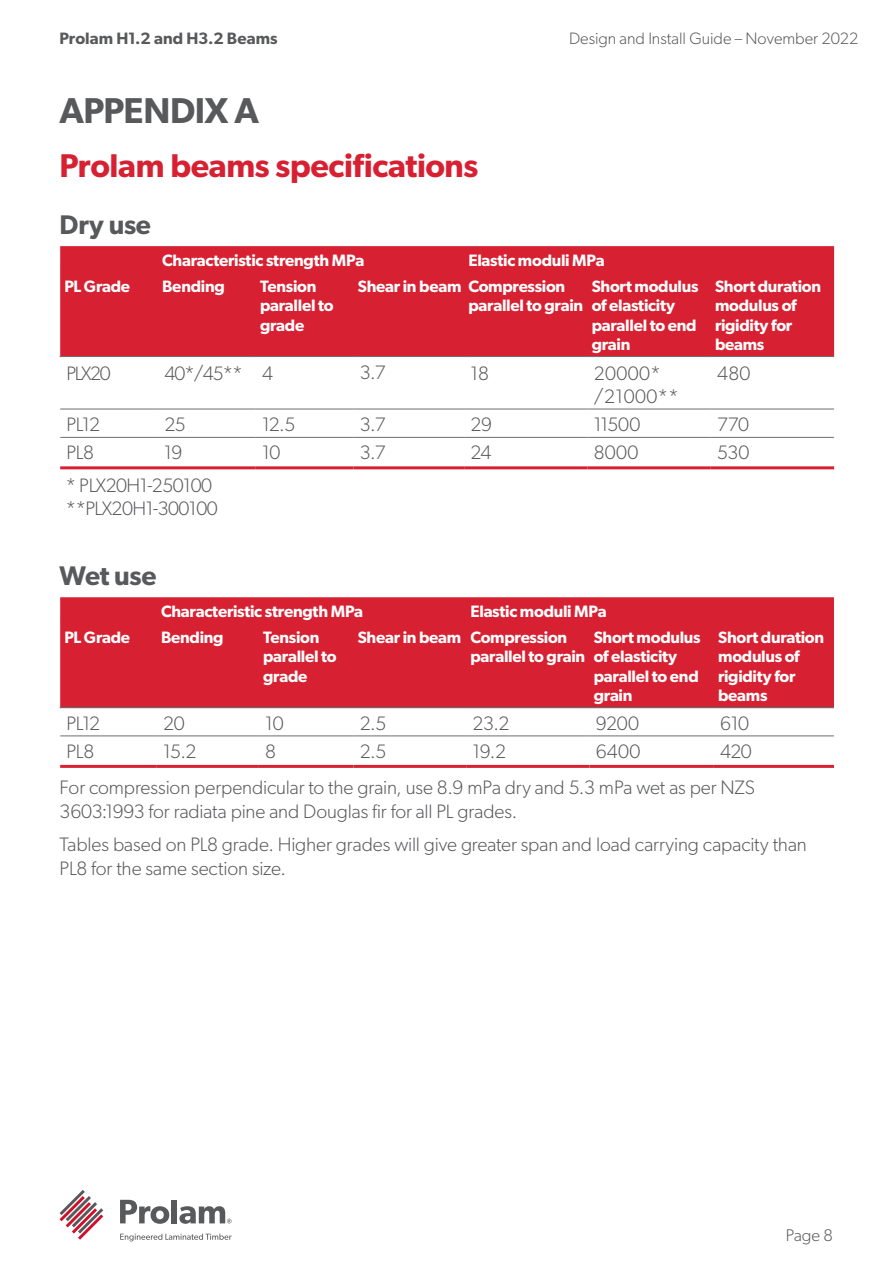
<style>
.page{position:relative;width:893px;height:1263px;background:#fff}
.page>*{position:absolute;margin:0;border:0;box-sizing:border-box;transform-origin:0 0}
.Head_1{font:600 36px "Gibson";letter-spacing:-.015em;color:#58595b}
.Head_2{font:600 33px "Gibson";letter-spacing:-.01em;color:#d72132}
.Head_3{font:600 27px "Gibson";letter-spacing:-.01em;color:#58595b}
.Body{font:300 19.5px/24px "Gibson";letter-spacing:-.01em;color:#58595b}
.Body-2{font:300 19.5px/23.4px "Gibson";letter-spacing:.02em;color:#58595b}
.t1{font:300 16.95px "Gibson";color:#58595b}
.Table_Bold{font:600 16.5px/19.5px "Gibson";letter-spacing:-.015em;color:#fff}
.t2{font:300 16.5px "Gibson";color:#58595b}
.t3{font:600 16.5px "Gibson";letter-spacing:.005em;color:#58595b}
</style>
<div class="page">
<svg style="left:120px;top:1234px;width:112px;height:7px"></svg>
<svg style="left:60px;top:1190px;width:43px;height:50px"></svg>
<svg style="left:120px;top:1200px;width:49px;height:24px"></svg>
<div style="left:172px;top:1200px;width:5px;height:23px;background:#58595b"></div>
<svg style="left:179px;top:1206px;width:53px;height:18px"></svg>
<div style="left:60px;top:246px;width:774px;height:110px;background:#d72132"></div>
<hr style="left:61px;top:272px;width:97px;height:1px;background:#d72132">
<hr style="left:158px;top:272px;width:98px;height:1px;background:#d72132">
<hr style="left:256px;top:272px;width:98px;height:1px;background:#d72132">
<hr style="left:354px;top:272px;width:110px;height:1px;background:#d72132">
<hr style="left:464px;top:272px;width:123px;height:1px;background:#d72132">
<hr style="left:587px;top:272px;width:124px;height:1px;background:#d72132">
<hr style="left:711px;top:272px;width:123px;height:1px;background:#d72132">
<hr style="left:60px;top:409px;width:98px;height:1px;background:#6d6e71">
<hr style="left:158px;top:409px;width:98px;height:1px;background:#6d6e71">
<hr style="left:256px;top:409px;width:98px;height:1px;background:#6d6e71">
<hr style="left:354px;top:409px;width:110px;height:1px;background:#6d6e71">
<hr style="left:464px;top:409px;width:123px;height:1px;background:#6d6e71">
<hr style="left:587px;top:409px;width:124px;height:1px;background:#6d6e71">
<hr style="left:60px;top:356px;width:98px;height:1px;background:#6d6e71">
<hr style="left:158px;top:356px;width:98px;height:1px;background:#6d6e71">
<hr style="left:256px;top:356px;width:98px;height:1px;background:#6d6e71">
<hr style="left:354px;top:356px;width:110px;height:1px;background:#6d6e71">
<hr style="left:464px;top:356px;width:123px;height:1px;background:#6d6e71">
<hr style="left:587px;top:356px;width:124px;height:1px;background:#6d6e71">
<hr style="left:711px;top:356px;width:123px;height:1px;background:#6d6e71">
<hr style="left:711px;top:409px;width:123px;height:1px;background:#6d6e71">
<hr style="left:60px;top:437px;width:98px;height:1px;background:#6d6e71">
<hr style="left:158px;top:437px;width:98px;height:1px;background:#6d6e71">
<hr style="left:256px;top:437px;width:98px;height:1px;background:#6d6e71">
<hr style="left:354px;top:437px;width:110px;height:1px;background:#6d6e71">
<hr style="left:464px;top:437px;width:123px;height:1px;background:#6d6e71">
<hr style="left:587px;top:437px;width:124px;height:1px;background:#6d6e71">
<hr style="left:711px;top:437px;width:123px;height:1px;background:#6d6e71">
<hr style="left:60px;top:466px;width:98px;height:3px;background:#d72132">
<hr style="left:158px;top:466px;width:98px;height:3px;background:#d72132">
<hr style="left:256px;top:466px;width:98px;height:3px;background:#d72132">
<hr style="left:354px;top:466px;width:110px;height:3px;background:#d72132">
<hr style="left:464px;top:466px;width:123px;height:3px;background:#d72132">
<hr style="left:587px;top:466px;width:124px;height:3px;background:#d72132">
<hr style="left:711px;top:466px;width:123px;height:3px;background:#d72132">
<div style="left:60px;top:597px;width:774px;height:110px;background:#d72132"></div>
<hr style="left:61px;top:623px;width:96px;height:1px;background:#d72132">
<hr style="left:157px;top:623px;width:102px;height:1px;background:#d72132">
<hr style="left:259px;top:623px;width:94px;height:1px;background:#d72132">
<hr style="left:353px;top:623px;width:113px;height:1px;background:#d72132">
<hr style="left:466px;top:623px;width:123px;height:1px;background:#d72132">
<hr style="left:589px;top:623px;width:125px;height:1px;background:#d72132">
<hr style="left:714px;top:623px;width:120px;height:1px;background:#d72132">
<hr style="left:60px;top:707px;width:97px;height:1px;background:#6d6e71">
<hr style="left:157px;top:707px;width:102px;height:1px;background:#6d6e71">
<hr style="left:259px;top:707px;width:94px;height:1px;background:#6d6e71">
<hr style="left:353px;top:707px;width:113px;height:1px;background:#6d6e71">
<hr style="left:466px;top:707px;width:123px;height:1px;background:#6d6e71">
<hr style="left:589px;top:707px;width:125px;height:1px;background:#6d6e71">
<hr style="left:714px;top:707px;width:120px;height:1px;background:#6d6e71">
<hr style="left:60px;top:736px;width:97px;height:1px;background:#6d6e71">
<hr style="left:157px;top:736px;width:102px;height:1px;background:#6d6e71">
<hr style="left:259px;top:736px;width:94px;height:1px;background:#6d6e71">
<hr style="left:353px;top:736px;width:113px;height:1px;background:#6d6e71">
<hr style="left:466px;top:736px;width:123px;height:1px;background:#6d6e71">
<hr style="left:589px;top:736px;width:125px;height:1px;background:#6d6e71">
<hr style="left:714px;top:736px;width:120px;height:1px;background:#6d6e71">
<hr style="left:60px;top:765px;width:97px;height:3px;background:#d72132">
<hr style="left:157px;top:765px;width:102px;height:3px;background:#d72132">
<hr style="left:259px;top:765px;width:94px;height:3px;background:#d72132">
<hr style="left:353px;top:765px;width:113px;height:3px;background:#d72132">
<hr style="left:466px;top:765px;width:123px;height:3px;background:#d72132">
<hr style="left:589px;top:765px;width:125px;height:3px;background:#d72132">
<hr style="left:714px;top:765px;width:120px;height:3px;background:#d72132">
<p class="t3" style="left:60px;top:28px;width:220px">Prolam H1.2 and H3.2 Beams</p>
<p class="t2" style="left:569px;top:29px;width:291px">Design and Install Guide – November 2022</p>
<p class="Head_1" style="left:60px;top:90px;width:201px">APPENDIX A</p>
<p class="Head_2" style="left:60px;top:146px;width:420px">Prolam beams specifications</p>
<p class="Head_3" style="left:60px;top:208px;width:93px">Dry use</p>
<p class="Table_Bold" style="left:162px;top:250px;width:204px">Characteristic strength MPa</p>
<p class="Table_Bold" style="left:468px;top:250px;width:138px">Elastic moduli MPa</p>
<p class="Table_Bold" style="left:64px;top:276px;width:67px">PL Grade</p>
<p class="Table_Bold" style="left:162px;top:276px;width:64px">Bending</p>
<p class="Table_Bold" style="left:260px;top:276px;width:75px">Tension parallel to grade</p>
<p class="Table_Bold" style="left:358px;top:276px;width:209px">Shear in beam Compression</p>
<p class="Table_Bold" style="left:592px;top:276px;width:108px">Short modulus of elasticity parallel to end grain</p>
<p class="Table_Bold" style="left:715px;top:276px;width:108px">Short duration modulus of rigidity for beams</p>
<p class="Table_Bold" style="left:468px;top:295px;width:116px">parallel to grain</p>
<p class="Body" style="left:67px;top:361px;width:46px">PLX20</p>
<p class="Body" style="left:164px;top:361px;width:80px">40*/45**</p>
<p class="Body" style="left:262px;top:361px;width:12px">4</p>
<p class="Body" style="left:360px;top:360px;width:27px">3.7</p>
<p class="Body" style="left:470px;top:361px;width:20px">18</p>
<p class="Body-2" style="left:594px;top:361px;width:86px">20000* /21000**</p>
<p class="Body" style="left:717px;top:361px;width:35px">480</p>
<p class="Body" style="left:67px;top:412px;width:35px">PL12</p>
<p class="Body" style="left:164px;top:412px;width:23px">25</p>
<p class="Body" style="left:262px;top:412px;width:35px">12.5</p>
<p class="Body" style="left:360px;top:412px;width:27px">3.7</p>
<p class="Body" style="left:470px;top:412px;width:23px">29</p>
<p class="Body" style="left:594px;top:412px;width:48px">11500</p>
<p class="Body" style="left:717px;top:412px;width:34px">770</p>
<p class="Body" style="left:66px;top:440px;width:29px">PL8</p>
<p class="Body" style="left:164px;top:440px;width:20px">19</p>
<p class="Body" style="left:262px;top:440px;width:20px">10</p>
<p class="Body" style="left:360px;top:440px;width:27px">3.7</p>
<p class="Body" style="left:470px;top:440px;width:23px">24</p>
<p class="Body" style="left:594px;top:440px;width:46px">8000</p>
<p class="Body" style="left:717px;top:440px;width:34px">530</p>
<p class="Body" style="left:66px;top:473px;width:153px;line-height:23.4px">* PLX20H1-250100 **PLX20H1-300100</p>
<p class="Head_3" style="left:60px;top:559px;width:98px">Wet use</p>
<p class="Table_Bold" style="left:161px;top:601px;width:204px">Characteristic strength MPa</p>
<p class="Table_Bold" style="left:470px;top:601px;width:138px">Elastic moduli MPa</p>
<p class="Table_Bold" style="left:64px;top:627px;width:67px">PL Grade</p>
<p class="Table_Bold" style="left:161px;top:627px;width:64px">Bending</p>
<p class="Table_Bold" style="left:263px;top:627px;width:75px">Tension parallel to grade</p>
<p class="Table_Bold" style="left:358px;top:627px;width:105px">Shear in beam</p>
<p class="Table_Bold" style="left:470px;top:627px;width:116px">Compression parallel to grain</p>
<p class="Table_Bold" style="left:594px;top:627px;width:108px">Short modulus of elasticity parallel to end grain</p>
<p class="Table_Bold" style="left:718px;top:627px;width:108px">Short duration modulus of rigidity for beams</p>
<p class="Body" style="left:67px;top:710px;width:35px">PL12</p>
<p class="Body" style="left:163px;top:710px;width:23px">20</p>
<p class="Body" style="left:265px;top:710px;width:20px">10</p>
<p class="Body" style="left:360px;top:710px;width:28px">2.5</p>
<p class="Body" style="left:473px;top:710px;width:38px">23.2</p>
<p class="Body" style="left:596px;top:710px;width:45px">9200</p>
<p class="Body" style="left:720px;top:710px;width:30px">610</p>
<p class="Body" style="left:67px;top:739px;width:29px">PL8</p>
<p class="Body" style="left:163px;top:739px;width:35px">15.2</p>
<p class="Body" style="left:265px;top:739px;width:12px">8</p>
<p class="Body" style="left:360px;top:739px;width:28px">2.5</p>
<p class="Body" style="left:473px;top:739px;width:35px">19.2</p>
<p class="Body" style="left:596px;top:739px;width:46px">6400</p>
<p class="Body" style="left:720px;top:739px;width:33px">420</p>
<p class="Body" style="left:60px;top:775px;width:697px">For compression perpendicular to the grain, use 8.9 mPa dry and 5.3 mPa wet as per NZS<br>3603:1993 for radiata pine and Douglas fir for all PL grades.</p>
<p class="Body" style="left:60px;top:832px;width:749px">Tables based on PL8 grade. Higher grades will give greater span and load carrying capacity than<br>PL8 for the same section size.</p>
<p class="t1" style="left:786px;top:1225px;width:49px">Page 8</p>
</div>
